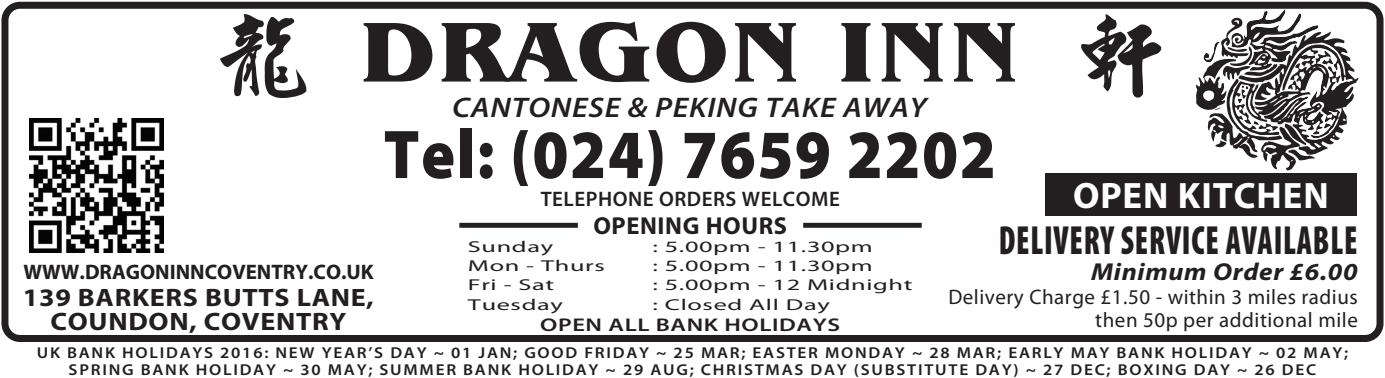
<style>
.page{position:relative;width:1385px;height:378px;background:#fff}
.page>*{position:absolute;margin:0;border:0;box-sizing:border-box;transform-origin:0 0}
.t1{font:700 87.5px "Benguiat IT Cby BT";letter-spacing:.025em;color:#231f20;scale:1.1 1}
.t2{font:900 69.3px "Myriad Pro";letter-spacing:.025em;color:#231f20;scale:.91 1}
.t3{font:900 condensed 40.77px "Myriad Pro";letter-spacing:.025em;color:#231f20;scale:.8 1}
.t4{font:700 36.75px "Myriad Pro";letter-spacing:.025em;color:#fff}
.t5{font:italic 600 28.35px "Myriad Pro";letter-spacing:.025em;color:#231f20;scale:1.11 1}
.t6{font:700 25.2px/24.5px "Myriad Pro";letter-spacing:.025em;color:#231f20;text-align:center;scale:1.11 1}
.t7{font:italic 700 24.5px "Myriad Pro";letter-spacing:.025em;color:#231f20;scale:1.1 1}
.t8{font:700 24.5px "Myriad Pro";letter-spacing:.025em;color:#231f20}
.t9{font:21px/22.8px "Myriad Pro";letter-spacing:.025em;color:#231f20;text-align:right}
.t10{font:700 21px "Myriad Pro";color:#231f20}
.t11{font:600 21px "Myriad Pro";letter-spacing:.025em;color:#231f20}
.t12{font:600 18.38px "Myriad Pro";letter-spacing:.025em;color:#231f20;scale:1.33 1}
.t13{font:600 15.75px/17.5px "Myriad Pro";letter-spacing:.1em;color:#231f20;text-align:center;scale:1.1 1}
.t14{font:15.75px "Myriad Pro";letter-spacing:.025em;color:#231f20;scale:1.67 1}
</style>
<div class="page">
<svg style="left:1196px;top:10px;width:162px;height:160px"></svg>
<div style="left:1045px;top:173px;width:311px;height:42px;background:#231f20"></div>
<svg style="left:220px;top:14px;width:86px;height:84px"></svg>
<svg style="left:1081px;top:14px;width:80px;height:83px"></svg>
<div style="left:803px;top:222px;width:118px;height:5px;background:#231f20"></div>
<div style="left:459px;top:222px;width:118px;height:5px;background:#231f20"></div>
<img style="left:29px;top:118px;width:134px;height:134px">
<div style="left:1px;top:2px;width:1382px;height:339px;border:7px solid #231f20;border-radius:15px"></div>
<h1 class="t1" style="left:359px;top:-3px;width:601px">DRAGON INN</h1>
<h3 class="t5" style="left:452px;top:89px;width:429px">CANTONESE &amp; PEKING TAKE AWAY</h3>
<h2 class="t2" style="left:383px;top:108px;width:674px">Tel: (024) 7659 2202</h2>
<h3 class="t11" style="left:540px;top:185px;width:300px">TELEPHONE ORDERS WELCOME</h3>
<h3 class="t4" style="left:1072px;top:171px;width:257px">OPEN KITCHEN</h3>
<h3 class="t10" style="left:24px;top:258px;width:352px">WWW.DRAGONINNCOVENTRY.CO.UK</h3>
<h3 class="t6" style="left:23px;top:283px;width:318px">139 BARKERS BUTTS LANE,<br>COUNDON, COVENTRY</h3>
<h3 class="t8" style="left:593px;top:209px;width:195px">OPENING HOURS</h3>
<p class="t14" style="left:468px;top:236px;width:52px">Sunday</p>
<p class="t14" style="left:652px;top:236px;width:133px">: 5.00pm - 11.30pm</p>
<p class="t14" style="left:468px;top:255px;width:83px">Mon - Thurs</p>
<p class="t14" style="left:652px;top:255px;width:133px">: 5.00pm - 11.30pm</p>
<p class="t14" style="left:468px;top:275px;width:53px">Fri - Sat</p>
<p class="t14" style="left:652px;top:275px;width:157px">: 5.00pm - 12 Midnight</p>
<p class="t14" style="left:468px;top:294px;width:58px">Tuesday</p>
<p class="t14" style="left:652px;top:294px;width:108px">: Closed All Day</p>
<p class="t12" style="left:540px;top:312px;width:227px">OPEN ALL BANK HOLIDAYS</p>
<h3 class="t3" style="left:998px;top:213px;width:449px">DELIVERY SERVICE AVAILABLE</h3>
<h3 class="t7" style="left:1090px;top:255px;width:244px">Minimum Order £6.00</h3>
<h3 class="t9" style="left:948px;top:284px;width:411px">Delivery Charge £1.50 - within 3 miles radius then 50p per additional mile</h3>
<p class="t13" style="left:37px;top:342px;width:1193px">UK BANK HOLIDAYS 2016: NEW YEAR’S DAY ~ 01 JAN; GOOD FRIDAY ~ 25 MAR; EASTER MONDAY ~ 28 MAR; EARLY MAY BANK HOLIDAY ~ 02 MAY;<br>SPRING BANK HOLIDAY ~ 30 MAY; SUMMER BANK HOLIDAY ~ 29 AUG; CHRISTMAS DAY (SUBSTITUTE DAY) ~ 27 DEC; BOXING DAY ~ 26 DEC</p>
</div>
